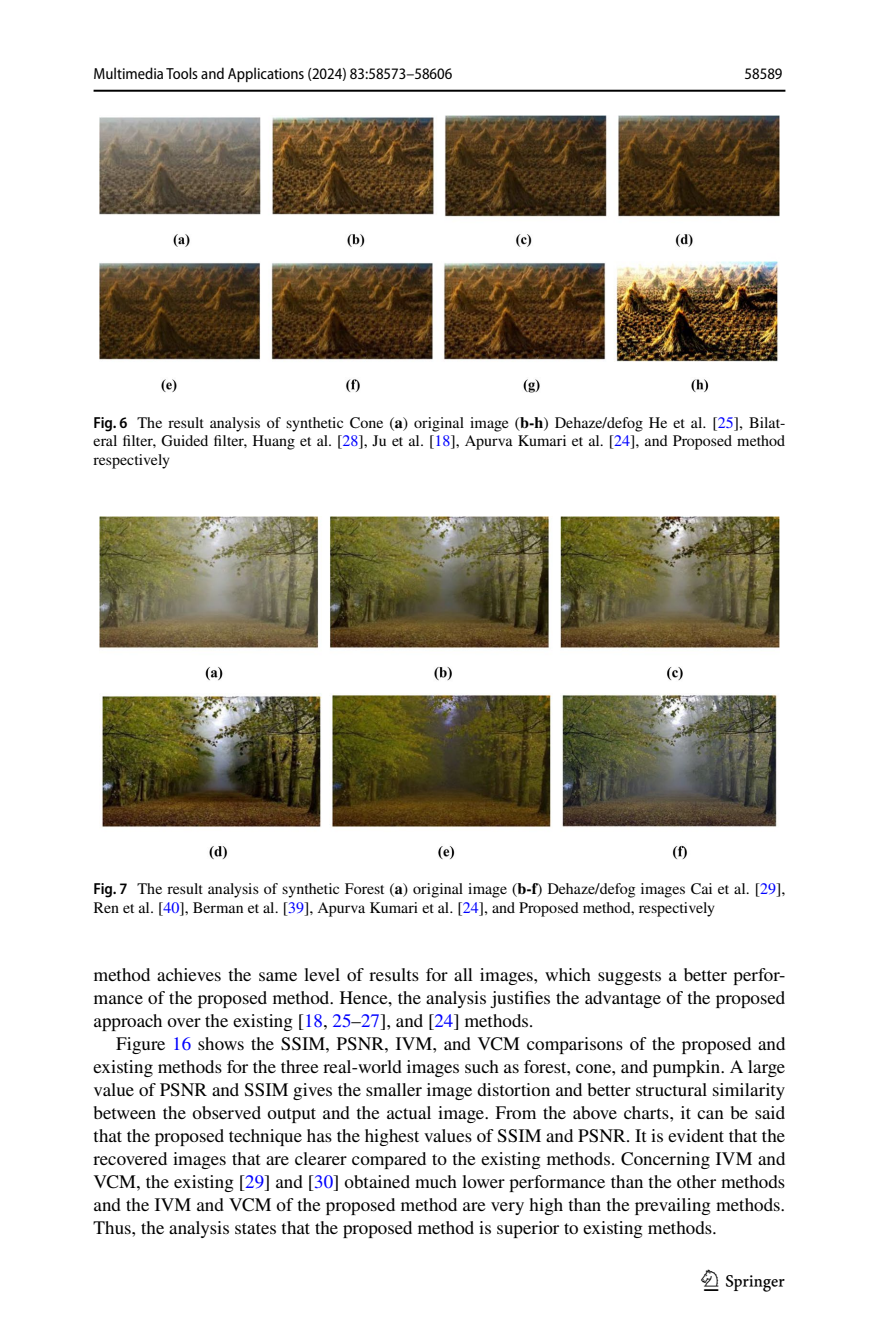
<style>
.page{position:relative;width:879px;height:1333px;background:#fff}
.page>*{position:absolute;margin:0;border:0;box-sizing:border-box;transform-origin:0 0}
.t1{font:30px "Springnew Regular 5";color:#000}
.t2{font:19px/23px "STIX";color:#000;text-align:justify}
.t3{font:16px/18.4px "STIX";color:#000;text-align:justify}
.t4{font:semi-condensed 16px "Myriad Pro";color:#000}
.s1{font-family:"Myriad Pro";font-weight:600;font-stretch:semi-condensed}
.s2{font-weight:700}
.s3{color:#00f}
</style>
<div class="page">
<hr style="left:94px;top:90px;width:691px;height:2px;background:#000">
<img style="left:99px;top:116px;width:681px;height:277px">
<img style="left:99px;top:516px;width:681px;height:343px">
<p class="t4" style="left:94px;top:65px;width:360px">Multimedia Tools and Applications (2024) 83:58573–58606</p>
<p class="t4" style="left:744px;top:65px;width:39px">58589</p>
<p class="t3" style="left:94px;top:414px;width:693px"><span class="s1">Fig. 6</span> The result analysis of synthetic Cone (<span class="s2">a</span>) original image (<span class="s2">b-h</span>) Dehaze/defog He et al. [<span class="s3">25</span>], Bilat&shy;eral filter, Guided filter, Huang et al. [<span class="s3">28</span>], Ju et al. [<span class="s3">18</span>], Apurva Kumari et al. [<span class="s3">24</span>], and Proposed method respectively</p>
<p class="t3" style="left:94px;top:880px;width:693px"><span class="s1">Fig. 7</span> The result analysis of synthetic Forest (<span class="s2">a</span>) original image (<span class="s2">b-f</span>) Dehaze/defog images Cai et al. [<span class="s3">29</span>],<br>Ren et al. [<span class="s3">40</span>], Berman et al. [<span class="s3">39</span>], Apurva Kumari et al. [<span class="s3">24</span>], and Proposed method, respectively</p>
<p class="t2" style="left:94px;top:964px;width:693px">method achieves the same level of results for all images, which suggests a better perfor&shy;mance of the proposed method. Hence, the analysis justifies the advantage of the proposed approach over the existing [<span class="s3">18</span>, <span class="s3">25</span>–<span class="s3">27</span>], and [<span class="s3">24</span>] methods.</p>
<p class="t2" style="left:94px;top:1033px;width:693px;text-indent:23px">Figure <span class="s3">16</span> shows the SSIM, PSNR, IVM, and VCM comparisons of the proposed and existing methods for the three real-world images such as forest, cone, and pumpkin. A large value of PSNR and SSIM gives the smaller image distortion and better structural similarity between the observed output and the actual image. From the above charts, it can be said that the proposed technique has the highest values of SSIM and PSNR. It is evident that the recovered images that are clearer compared to the existing methods. Concerning IVM and VCM, the existing [<span class="s3">29</span>] and [<span class="s3">30</span>] obtained much lower performance than the other methods and the IVM and VCM of the proposed method are very high than the prevailing methods.<br>Thus, the analysis states that the proposed method is superior to existing methods.</p>
<h1 class="t1" style="left:704px;top:1269px;width:83px">1 3</h1>
</div>
